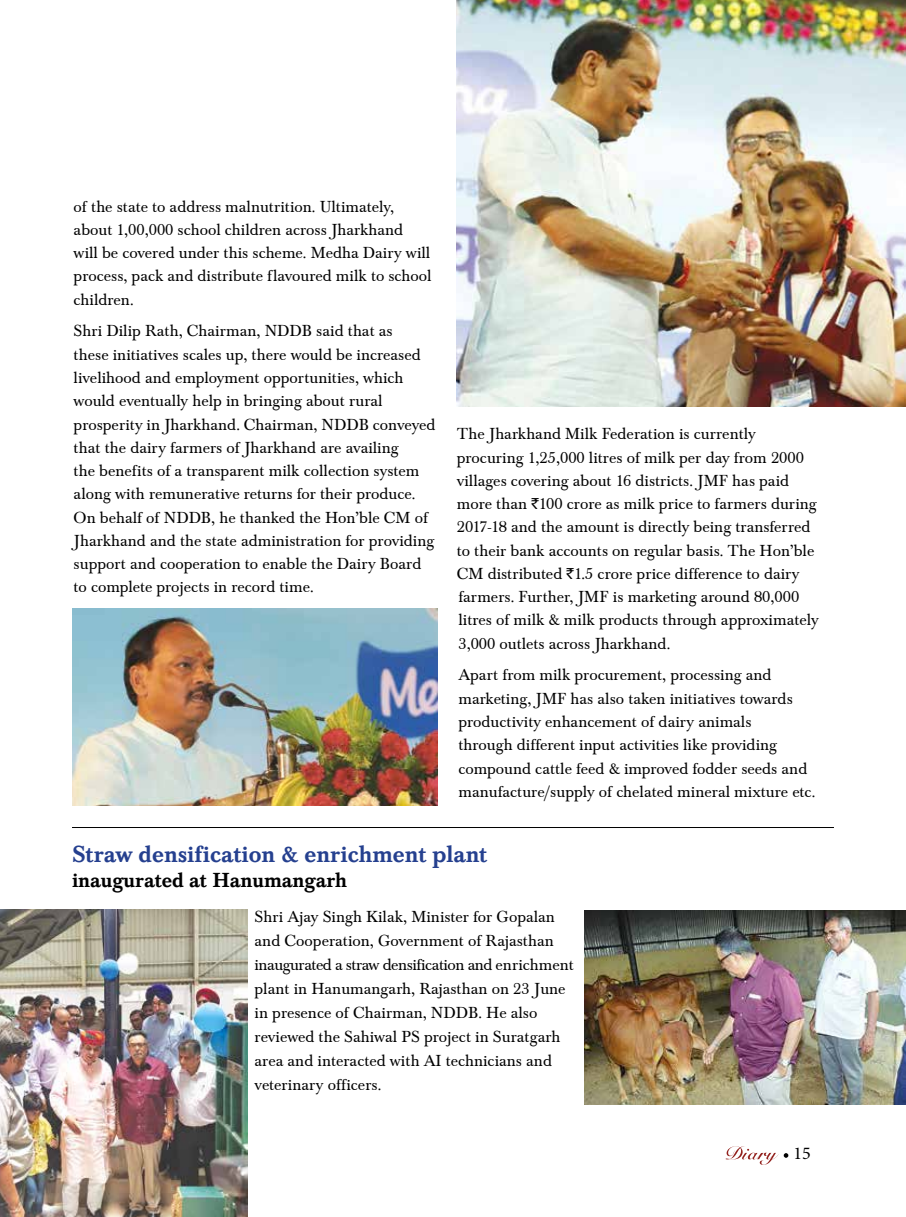
<style>
.page{position:relative;width:906px;height:1217px;background:#fff}
.page>*{position:absolute;margin:0;border:0;box-sizing:border-box;transform-origin:0 0}
.t1{font:500 24px "Baskerville T";color:#25408f}
.t2{font:500 21px "Baskerville T";color:#000}
.t3{font:18px "Minion Pro";color:#000}
.t4{font:16.5px/23.2px "Baskerville T";color:#000}
.s1{font-family:"Rupee Foradian";font-size:15px}
</style>
<div class="page">
<svg style="left:725px;top:1146px;width:63px;height:18px"></svg>
<img style="left:457px;top:0;width:449px;height:406px">
<img style="left:72px;top:608px;width:365px;height:197px">
<img style="left:585px;top:910px;width:321px;height:193px">
<img style="left:0;top:909px;width:247px;height:307px">
<hr style="left:72px;top:827px;width:762px;height:1px;background:#000">
<p class="t4" style="left:74px;top:195px;width:359px">of the state to address malnutrition. Ultimately, about 1,00,000 school children across Jharkhand will be covered under this scheme. Medha Dairy will process, pack and distribute flavoured milk to school children.</p>
<p class="t4" style="left:74px;top:319px;width:363px">Shri Dilip Rath, Chairman, NDDB said that as<br>these initiatives scales up, there would be increased livelihood and employment opportunities, which would eventually help in bringing about rural prosperity in Jharkhand. Chairman, NDDB conveyed that the dairy farmers of Jharkhand are availing<br>the benefits of a transparent milk collection system along with remunerative returns for their produce.<br>On behalf of NDDB, he thanked the Hon’ble CM of Jharkhand and the state administration for providing support and cooperation to enable the Dairy Board to complete projects in record time.</p>
<p class="t4" style="left:457px;top:422px;width:363px">The Jharkhand Milk Federation is currently procuring 1,25,000 litres of milk per day from 2000 villages covering about 16 districts. JMF has paid more than <span class="s1">`</span>100 crore as milk price to farmers during 2017-18 and the amount is directly being transferred to their bank accounts on regular basis. The Hon’ble CM distributed <span class="s1">`</span>1.5 crore price difference to dairy farmers. Further, JMF is marketing around 80,000 litres of milk &amp; milk products through approximately 3,000 outlets across Jharkhand.</p>
<p class="t4" style="left:458px;top:663px;width:358px">Apart from milk procurement, processing and marketing, JMF has also taken initiatives towards productivity enhancement of dairy animals<br>through different input activities like providing compound cattle feed &amp; improved fodder seeds and manufacture/supply of chelated mineral mixture etc.</p>
<h1 class="t1" style="left:72px;top:839px;width:417px">Straw densification &amp; enrichment plant</h1>
<p class="t2" style="left:72px;top:867px;width:276px">inaugurated at Hanumangarh</p>
<p class="t4" style="left:255px;top:904px;width:321px;line-height:24px">Shri Ajay Singh Kilak, Minister for Gopalan and Cooperation, Government of Rajasthan inaugurated a straw densification and enrichment plant in Hanumangarh, Rajasthan on 23 June in presence of Chairman, NDDB. He also reviewed the Sahiwal PS project in Suratgarh area and interacted with AI technicians and veterinary officers.</p>
<p class="t3" style="left:793px;top:1140px;width:19px">15</p>
</div>
